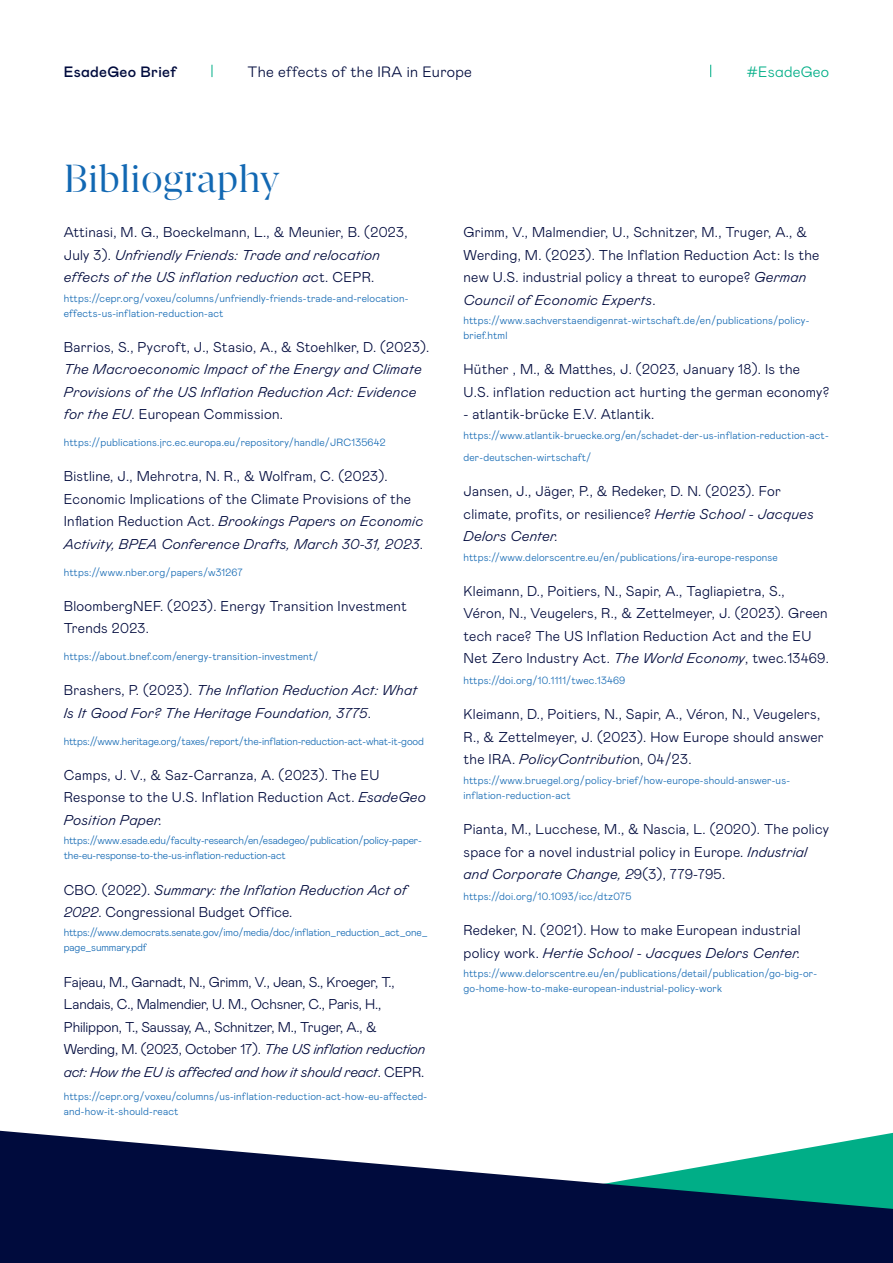
<style>
.page{position:relative;width:893px;height:1263px;background:#fff}
.page>*{position:absolute;margin:0;border:0;box-sizing:border-box;transform-origin:0 0}
.t1{font:39px "Esade";color:#1268b3}
.t2{font:300 15px "Mabry Pro";letter-spacing:.02em;color:#000b3d}
.t3{font:500 15px "Mabry Pro";letter-spacing:.02em;color:#000b3d}
.t4{font:300 15px "Mabry Pro";letter-spacing:.02em;color:#00ae87}
.t5{font:300 14.25px/22.5px "Mabry Pro";letter-spacing:.02em;color:#000a3d}
.t6{font:italic 300 14.25px/22.5px "Mabry Pro";letter-spacing:.02em;color:#000a3d}
.t7{font:300 14.25px/22.5px "Mabry Pro";letter-spacing:-.01em;color:#000a3d}
.t8{font:300 10.5px/15px "Mabry Pro";letter-spacing:.02em;color:#1268b3}
.t9{font:300 10.5px/15px "Mabry Pro";letter-spacing:-.01em;color:#1268b3}
.s1{font-style:normal}
.s2{font-style:italic}
</style>
<div class="page">
<svg style="left:212px;top:65px;width:1px;height:12px"></svg>
<svg style="left:710px;top:65px;width:1px;height:12px"></svg>
<svg style="left:0;top:1131px;width:893px;height:132px;fill:#000b3d"></svg>
<p class="t3" style="left:64px;top:61px;width:114px">EsadeGeo Brief</p>
<p class="t2" style="left:248px;top:61px;width:226px">The effects of the IRA in Europe</p>
<p class="t4" style="left:746px;top:61px;width:84px">#EsadeGeo</p>
<h1 class="t1" style="left:64px;top:151px;width:217px">Bibliography</h1>
<p class="t6" style="left:64px;top:220px;width:345px"><span class="s1">Attinasi, M. G., Boeckelmann, L., &amp; Meunier, B. (2023,<br>July 3).</span> Unfriendly Friends: Trade and relocation effects of the US inflation reduction ac<span class="s1">t. CEPR.</span></p>
<p class="t8" style="left:64px;top:290px;width:346px">https://cepr.org/voxeu/columns/unfriendly-friends-trade-and-relocation&shy;effects-us-inflation-reduction-act</p>
<p class="t5" style="left:64px;top:335px;width:367px">Barrios, S., Pycroft, J., Stasio, A., &amp; Stoehlker, D. (2023).</p>
<p class="t6" style="left:64px;top:357px;width:359px">The Macroeconomic Impact of the Energy and Climate<br>Provisions of the US Inflation Reduction Act: Evidence for the EU<span class="s1">. European Commission.</span></p>
<p class="t8" style="left:64px;top:434px;width:323px">https://publications.jrc.ec.europa.eu/repository/handle/JRC135642</p>
<p class="t5" style="left:64px;top:464px;width:361px">Bistline, J., Mehrotra, N. R., &amp; Wolfram, C. (2023).<br>Economic Implications of the Climate Provisions of the Inflation Reduction Act. <span class="s2">Brookings Papers on Economic Activity, BPEA Conference Drafts, March 30-31, 2023</span>.</p>
<p class="t8" style="left:64px;top:564px;width:180px">https://www.nber.org/papers/w31267</p>
<p class="t5" style="left:64px;top:594px;width:345px">BloombergNEF. (2023). Energy Transition Investment<br>Trends 2023.</p>
<p class="t8" style="left:64px;top:648px;width:256px">https://about.bnef.com/energy-transition-investment/</p>
<p class="t6" style="left:64px;top:678px;width:355px"><span class="s1">Brashers, P. (2023).</span> The Inflation Reduction Act: What<br>Is It Good For? The Heritage Foundation, 3775<span class="s1">.</span></p>
<p class="t9" style="left:64px;top:733px;width:362px">https://www.heritage.org/taxes/report/the-inflation-reduction-act-what-it-good</p>
<p class="t5" style="left:64px;top:763px;width:364px">Camps, J. V., &amp; Saz-Carranza, A. (2023). The EU<br>Response to the U.S. Inflation Reduction Act. <span class="s2">EsadeGeo<br>Position Paper.</span></p>
<p class="t9" style="left:64px;top:832px;width:359px">https://www.esade.edu/faculty-research/en/esadegeo/publication/policy-paper&shy;the-eu-response-to-the-us-inflation-reduction-act</p>
<p class="t5" style="left:64px;top:877px;width:345px">CBO. (2022). <span class="s2">Summary: the Inflation Reduction Act of<br>2022</span>. Congressional Budget Office.</p>
<p class="t9" style="left:64px;top:924px;width:365px">https://www.democrats.senate.gov/imo/media/doc/inflation_reduction_act_one_ page_summary.pdf</p>
<p class="t7" style="left:64px;top:969px;width:363px">Fajeau, M., Garnadt, N., Grimm, V., Jean, S., Kroeger, T., Landais, C., Malmendier, U. M., Ochsner, C., Paris, H., Philippon, T., Saussay, A., Schnitzer, M., Truger, A., &amp; Werding, M. (2023, October 17). <span class="s2">The US inflation reduction act: How the EU is affected and how it should react</span>. CEPR.</p>
<p class="t8" style="left:64px;top:1088px;width:365px">https://cepr.org/voxeu/columns/us-inflation-reduction-act-how-eu-affected&shy;and-how-it-should-react</p>
<p class="t5" style="left:463px;top:220px;width:357px">Grimm, V., Malmendier, U., Schnitzer, M., Truger, A., &amp; Werding, M. (2023). The Inflation Reduction Act: Is the new U.S. industrial policy a threat to europe? <span class="s2">German Council of Economic Experts</span>.</p>
<p class="t8" style="left:463px;top:312px;width:347px">https://www.sachverstaendigenrat-wirtschaft.de/en/publications/policy&shy;brief.html</p>
<p class="t5" style="left:463px;top:357px;width:367px">Hüther , M., &amp; Matthes, J. (2023, January 18). Is the<br>U.S. inflation reduction act hurting the german economy?</p>
<p class="t5" style="left:463px;top:402px;width:192px">- atlantik-brücke E.V. Atlantik.</p>
<p class="t8" style="left:463px;top:423px;width:367px;line-height:22.5px">https://www.atlantik-bruecke.org/en/schadet-der-us-inflation-reduction-act&shy;der-deutschen-wirtschaft/</p>
<p class="t5" style="left:463px;top:479px;width:352px">Jansen, J., Jäger, P., &amp; Redeker, D. N. (2023). For climate, profits, or resilience? <span class="s2">Hertie School - Jacques<br>Delors Center.</span></p>
<p class="t8" style="left:463px;top:549px;width:316px">https://www.delorscentre.eu/en/publications/ira-europe-response</p>
<p class="t5" style="left:463px;top:579px;width:367px">Kleimann, D., Poitiers, N., Sapir, A., Tagliapietra, S., Véron, N., Veugelers, R., &amp; Zettelmeyer, J. (2023). Green tech race? The US Inflation Reduction Act and the EU Net Zero Industry Act. <span class="s2">The World Economy</span>, twec.13469.</p>
<p class="t8" style="left:463px;top:672px;width:163px">https://doi.org/10.1111/twec.13469</p>
<p class="t5" style="left:463px;top:702px;width:362px">Kleimann, D., Poitiers, N., Sapir, A., Véron, N., Veugelers,<br>R., &amp; Zettelmeyer, J. (2023). How Europe should answer the IRA. <span class="s2">PolicyContributio</span>n, 04/23.</p>
<p class="t8" style="left:463px;top:772px;width:328px">https://www.bruegel.org/policy-brief/how-europe-should-answer-us&shy;inflation-reduction-act</p>
<p class="t5" style="left:463px;top:817px;width:367px">Pianta, M., Lucchese, M., &amp; Nascia, L. (2020). The policy space for a novel industrial policy in Europe. <span class="s2">Industrial and Corporate Change, 2</span>9(3), 779-795.</p>
<p class="t8" style="left:463px;top:888px;width:169px">https://doi.org/10.1093/icc/dtz075</p>
<p class="t5" style="left:463px;top:918px;width:339px">Redeker, N. (2021). How to make European industrial policy work. <span class="s2">Hertie School - Jacques Delors Center.</span></p>
<p class="t8" style="left:463px;top:965px;width:355px">https://www.delorscentre.eu/en/publications/detail/publication/go-big-or&shy;go-home-how-to-make-european-industrial-policy-work</p>
</div>
